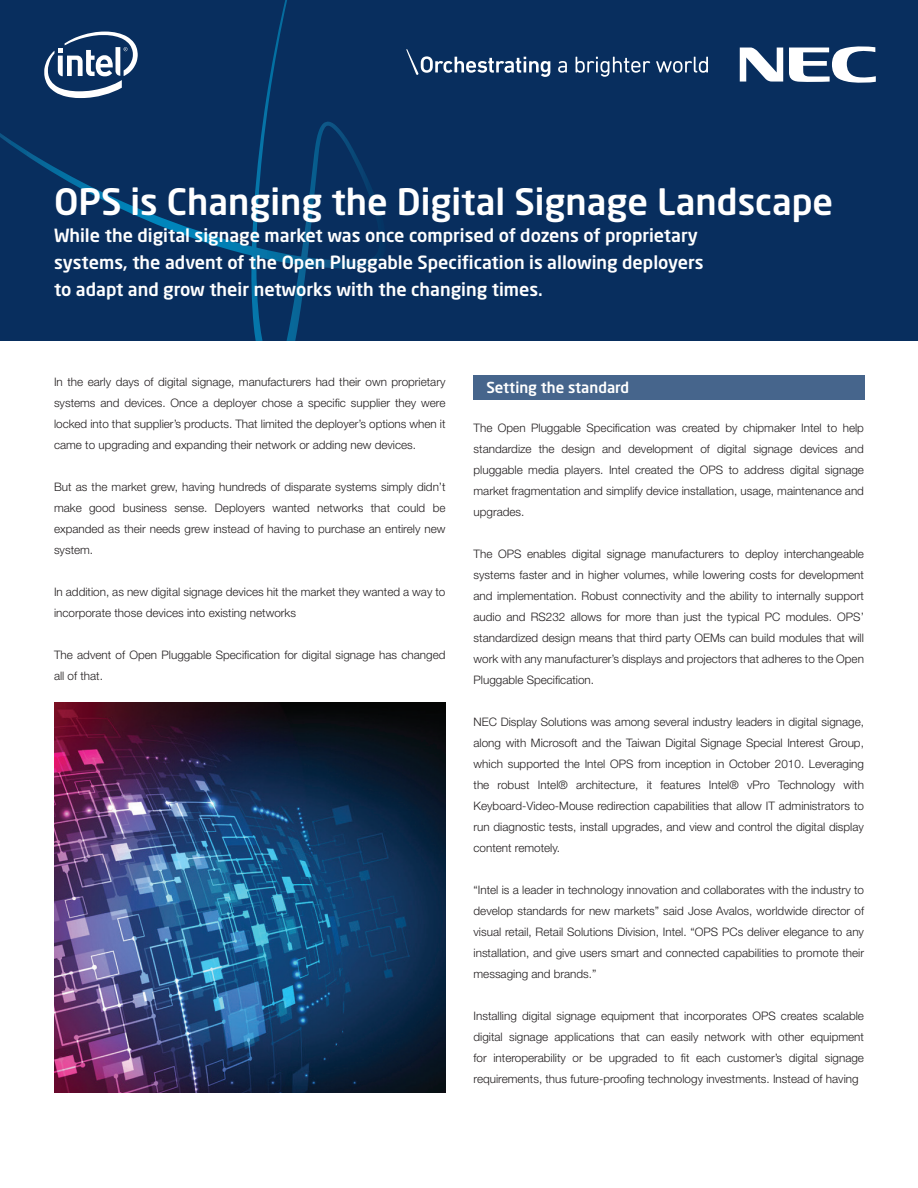
<style>
.page{position:relative;width:918px;height:1188px;background:#fff}
.page>*{position:absolute;margin:0;border:0;box-sizing:border-box;transform-origin:0 0}
.t1{font:500 36px "Neo Sans Std";color:#fff}
.t2{font:500 18px/27px "Neo Sans Std";color:#fff}
.t3{font:500 15px "Neo Sans Std";color:#fff}
.t4{font:300 11.7px/21px "Helvetica Neue LT Std";color:#231f20;text-align:justify}
</style>
<div class="page">
<img style="left:54px;top:702px;width:392px;height:390px">
<div style="left:473px;top:376px;width:392px;height:24px;background:#46658c"></div>
<div style="left:0;top:0;width:918px;height:343px;background:#082e5e"></div>
<svg style="left:0;top:0;width:376px;height:341px"></svg>
<svg style="left:740px;top:48px;width:43px;height:34px"></svg>
<svg style="left:789px;top:46px;width:87px;height:37px"></svg>
<svg style="left:558px;top:61px;width:9px;height:12px"></svg>
<svg style="left:576px;top:57px;width:74px;height:20px"></svg>
<svg style="left:656px;top:57px;width:52px;height:16px"></svg>
<svg style="left:406px;top:49px;width:144px;height:28px"></svg>
<div style="left:0;top:341px;width:918px;height:15px;background:#fff"></div>
<svg style="left:44px;top:32px;width:94px;height:66px"></svg>
<h1 class="t1" style="left:54px;top:179px;width:781px">OPS is Changing the Digital Signage Landscape</h1>
<h2 class="t2" style="left:54px;top:222px;width:651px">While the digital signage market was once comprised of dozens of proprietary systems, the advent of the Open Pluggable Specification is allowing deployers to adapt and grow their networks with the changing times.</h2>
<p class="t4" style="left:54px;top:371px;width:393px">In the early days of digital signage, manufacturers had their own proprietary systems and devices. Once a deployer chose a specific supplier they were locked into that supplier’s products. That limited the deployer’s options when it came to upgrading and expanding their network or adding new devices.</p>
<p class="t4" style="left:54px;top:476px;width:393px">But as the market grew, having hundreds of disparate systems simply didn’t make good business sense. Deployers wanted networks that could be expanded as their needs grew instead of having to purchase an entirely new system.</p>
<p class="t4" style="left:54px;top:581px;width:393px">In addition, as new digital signage devices hit the market they wanted a way to incorporate those devices into existing networks</p>
<p class="t4" style="left:54px;top:644px;width:393px">The advent of Open Pluggable Specification for digital signage has changed all of that.</p>
<p class="t3" style="left:486px;top:378px;width:144px">Setting the standard</p>
<p class="t4" style="left:474px;top:417px;width:392px">The Open Pluggable Specification was created by chipmaker Intel to help standardize the design and development of digital signage devices and pluggable media players. Intel created the OPS to address digital signage market fragmentation and simplify device installation, usage, maintenance and upgrades.</p>
<p class="t4" style="left:474px;top:543px;width:392px">The OPS enables digital signage manufacturers to deploy interchangeable systems faster and in higher volumes, while lowering costs for development and implementation. Robust connectivity and the ability to internally support audio and RS232 allows for more than just the typical PC modules. OPS’ standardized design means that third party OEMs can build modules that will work with any manufacturer’s displays and projectors that adheres to the Open Pluggable Specification.</p>
<p class="t4" style="left:474px;top:711px;width:392px">NEC Display Solutions was among several industry leaders in digital signage, along with Microsoft and the Taiwan Digital Signage Special Interest Group, which supported the Intel OPS from inception in October 2010. Leveraging the robust Intel® architecture, it features Intel® vPro Technology with Keyboard-Video-Mouse redirection capabilities that allow IT administrators to run diagnostic tests, install upgrades, and view and control the digital display content remotely.</p>
<p class="t4" style="left:474px;top:879px;width:392px">“Intel is a leader in technology innovation and collaborates with the industry to develop standards for new markets” said Jose Avalos, worldwide director of visual retail, Retail Solutions Division, Intel. “OPS PCs deliver elegance to any installation, and give users smart and connected capabilities to promote their messaging and brands.”</p>
<p class="t4" style="left:474px;top:1005px;width:392px">Installing digital signage equipment that incorporates OPS creates scalable digital signage applications that can easily network with other equipment for interoperability or be upgraded to fit each customer’s digital signage requirements, thus future-proofing technology investments. Instead of having</p>
</div>
